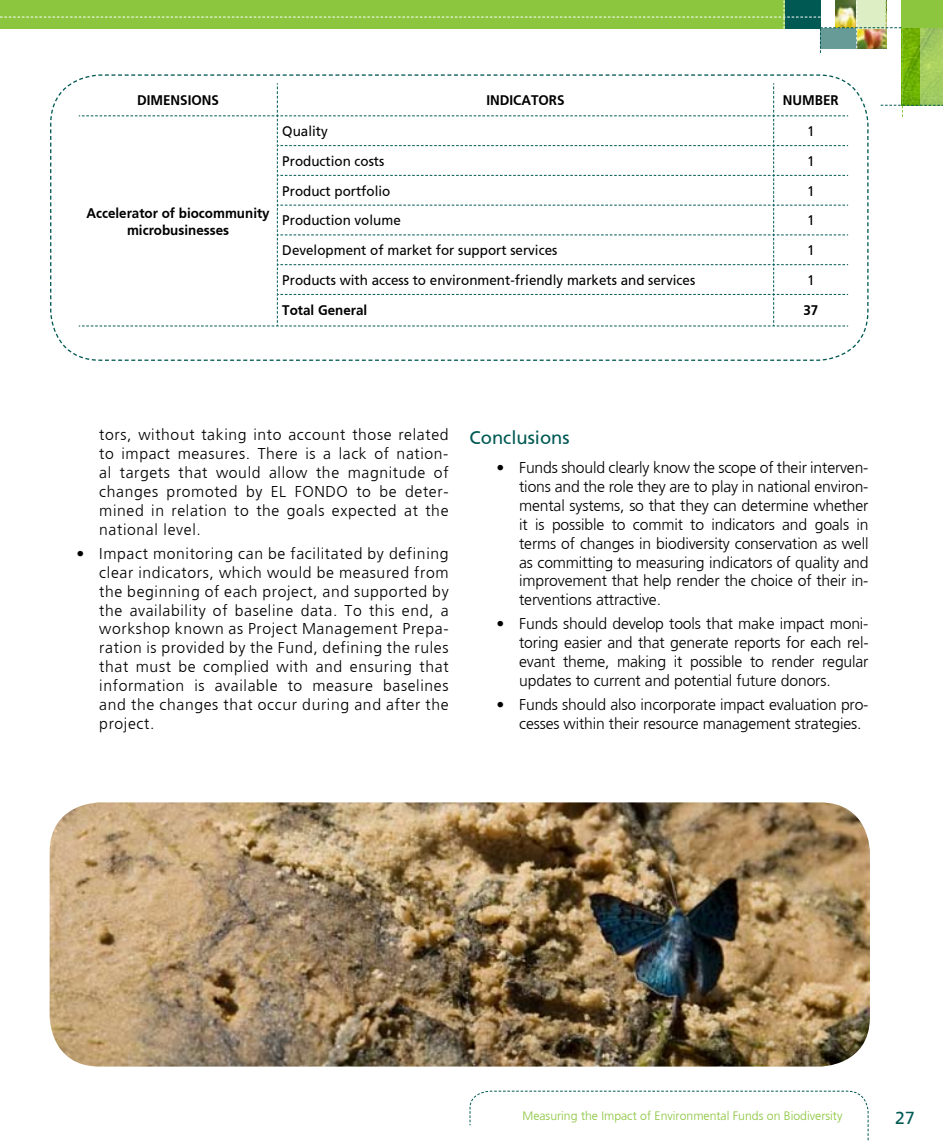
<style>
.page{position:relative;width:943px;height:1141px;background:#fff}
.page>*{position:absolute;margin:0;border:0;box-sizing:border-box;transform-origin:0 0}
.t1{font:18.38px "Frutiger FC";color:#005953}
.t2{font:17.5px "Frutiger FC";color:#005953}
.t3{font:300 15.75px/18.9px "Frutiger FC";letter-spacing:-.01em;color:#000;text-align:justify}
.t4{font:14px "Frutiger FC";color:#000;scale:.96 1}
.t5{font:700 14px/16.8px "Frutiger FC";color:#000;text-align:center;scale:.96 1}
.t6{font:300 12.25px "Frutiger FC";color:#8cc63f}
</style>
<div class="page">
<svg style="left:469px;top:1090px;width:400px;height:51px"></svg>
<svg style="left:0;top:0;width:943px;height:117px"></svg>
<svg style="left:49px;top:74px;width:820px;height:287px"></svg>
<img style="left:50px;top:802px;width:820px;height:265px">
<p class="t5" style="left:137px;top:91px;width:87px">DIMENSIONS</p>
<p class="t5" style="left:486px;top:91px;width:83px">INDICATORS</p>
<p class="t5" style="left:783px;top:91px;width:60px">NUMBER</p>
<p class="t5" style="left:86px;top:204px;width:192px">Accelerator of biocommunity microbusinesses</p>
<p class="t4" style="left:282px;top:123px;width:49px">Quality</p>
<p class="t4" style="left:807px;top:123px;width:9px">1</p>
<p class="t4" style="left:282px;top:153px;width:108px">Production costs</p>
<p class="t4" style="left:807px;top:153px;width:9px">1</p>
<p class="t4" style="left:282px;top:182px;width:114px">Product portfolio</p>
<p class="t4" style="left:807px;top:182px;width:9px">1</p>
<p class="t4" style="left:282px;top:212px;width:125px">Production volume</p>
<p class="t4" style="left:807px;top:212px;width:9px">1</p>
<p class="t4" style="left:282px;top:242px;width:288px">Development of market for support services</p>
<p class="t4" style="left:807px;top:242px;width:9px">1</p>
<p class="t4" style="left:282px;top:272px;width:431px">Products with access to environment-friendly markets and services</p>
<p class="t4" style="left:807px;top:272px;width:9px">1</p>
<p class="t5" style="left:282px;top:302px;width:90px">Total General</p>
<p class="t5" style="left:803px;top:302px;width:17px">37</p>
<p class="t3" style="left:99px;top:425px;width:351px">tors, without taking into account those related to impact measures. There is a lack of nation&shy;al targets that would allow the magnitude of changes promoted by EL FONDO to be deter&shy;mined in relation to the goals expected at the national level.</p>
<p class="t3" style="left:99px;top:544px;width:351px;text-indent:-23px">• Impact monitoring can be facilitated by defining clear indicators, which would be measured from the beginning of each project, and supported by the availability of baseline data. To this end, a workshop known as Project Management Prepa&shy;ration is provided by the Fund, defining the rules that must be complied with and ensuring that information is available to measure baselines and the changes that occur during and after the project.</p>
<p class="t1" style="left:469px;top:427px;width:102px">Conclusions</p>
<p class="t3" style="left:519px;top:458px;width:351px;text-indent:-23px">• Funds should clearly know the scope of their interven&shy;tions and the role they are to play in national environ&shy;mental systems, so that they can determine whether it is possible to commit to indicators and goals in terms of changes in biodiversity conservation as well as committing to measuring indicators of quality and improvement that help render the choice of their in&shy;terventions attractive.</p>
<p class="t3" style="left:519px;top:614px;width:351px;text-indent:-23px">• Funds should develop tools that make impact moni&shy;toring easier and that generate reports for each rel&shy;evant theme, making it possible to render regular updates to current and potential future donors.</p>
<p class="t3" style="left:519px;top:695px;width:351px;text-indent:-23px">• Funds should also incorporate impact evaluation pro&shy;cesses within their resource management strategies.</p>
<p class="t6" style="left:522px;top:1109px;width:321px">Measuring the Impact of Environmental Funds on Biodiversity</p>
<p class="t2" style="left:895px;top:1108px;width:21px">27</p>
</div>
